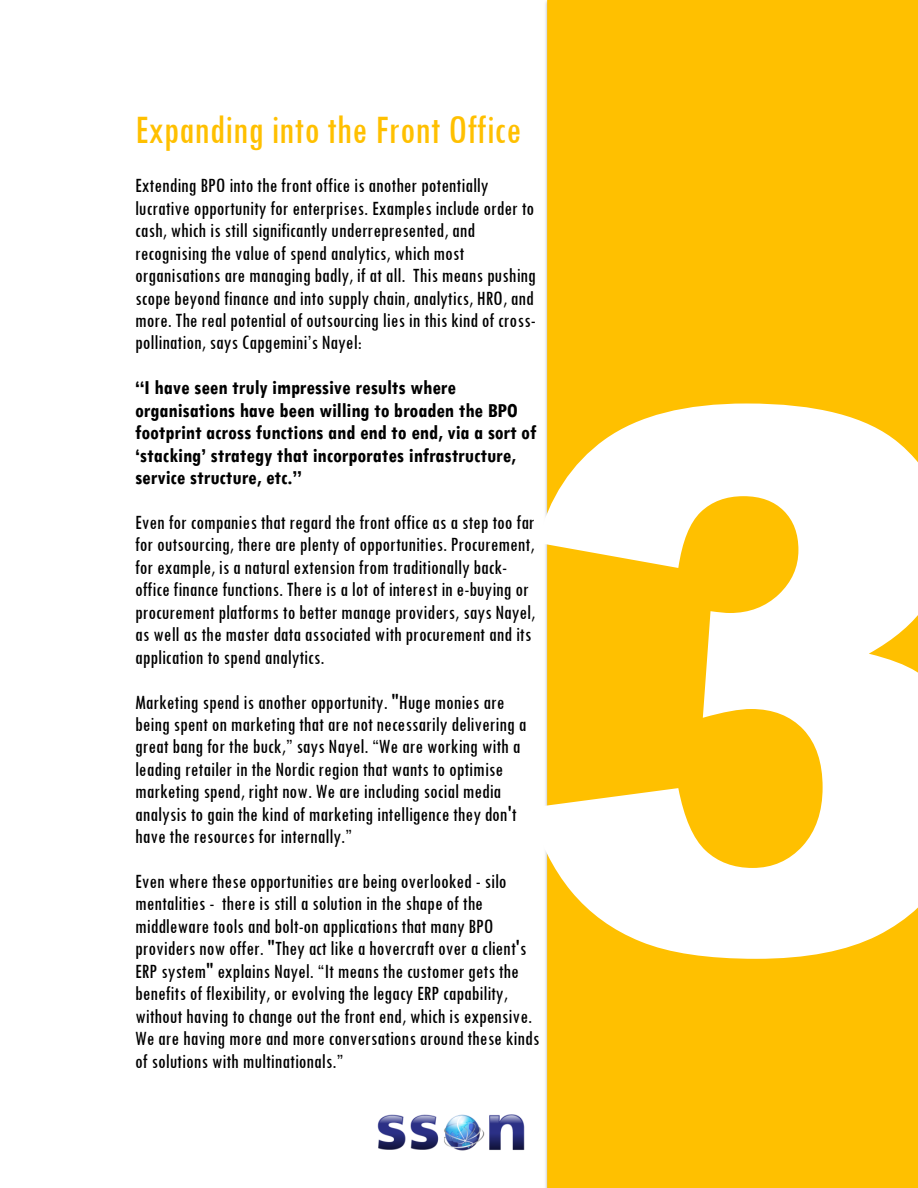
<style>
.page{position:relative;width:918px;height:1188px;background:#fff}
.page>*{position:absolute;margin:0;border:0;box-sizing:border-box;transform-origin:0 0}
.t1{font:900 750.15px "Arial";color:#fff}
.t2{font:42px "Tw Cen MT Condensed";color:#ffc000}
.t3{font:21px/22.5px "Tw Cen MT Condensed";color:#000}
.t4{font:700 21px/22.4px "Tw Cen MT Condensed";color:#000}
</style>
<div class="page">
<img style="left:545px;top:1px;width:2px;height:1187px">
<div style="left:547px;top:0;width:371px;height:1188px;background:#ffc000"></div>
<img style="left:377px;top:1114px;width:148px;height:36px">
<p class="t2" style="left:135px;top:108px;width:388px">Expanding into the Front Office</p>
<p class="t3" style="left:135px;top:175px;width:402px">Extending BPO into the front office is another potentially lucrative opportunity for enterprises. Examples include order to cash, which is still significantly underrepresented, and recognising the value of spend analytics, which most organisations are managing badly, if at all. This means pushing scope beyond finance and into supply chain, analytics, HRO, and more. The real potential of outsourcing lies in this kind of cross&shy;pollination, says Capgemini’s Nayel:</p>
<p class="t4" style="left:135px;top:377px;width:403px">“I have seen truly impressive results where organisations have been willing to broaden the BPO footprint across functions and end to end, via a sort of ‘stacking’ strategy that incorporates infrastructure, service structure, etc.”</p>
<p class="t3" style="left:135px;top:511px;width:402px">Even for companies that regard the front office as a step too far for outsourcing, there are plenty of opportunities. Procurement, for example, is a natural extension from traditionally back&shy;office finance functions. There is a lot of interest in e-buying or procurement platforms to better manage providers, says Nayel, as well as the master data associated with procurement and its application to spend analytics.</p>
<p class="t3" style="left:135px;top:691px;width:393px">Marketing spend is another opportunity. "Huge monies are being spent on marketing that are not necessarily delivering a great bang for the buck,” says Nayel. “We are working with a leading retailer in the Nordic region that wants to optimise marketing spend, right now. We are including social media analysis to gain the kind of marketing intelligence they don't have the resources for internally.”</p>
<p class="t3" style="left:135px;top:870px;width:406px">Even where these opportunities are being overlooked - silo mentalities - there is still a solution in the shape of the middleware tools and bolt-on applications that many BPO providers now offer. "They act like a hovercraft over a client's ERP system" explains Nayel. “It means the customer gets the benefits of flexibility, or evolving the legacy ERP capability, without having to change out the front end, which is expensive.<br>We are having more and more conversations around these kinds of solutions with multinationals.”</p>
<p class="t1" style="left:503px;top:124px;width:502px">3</p>
</div>
